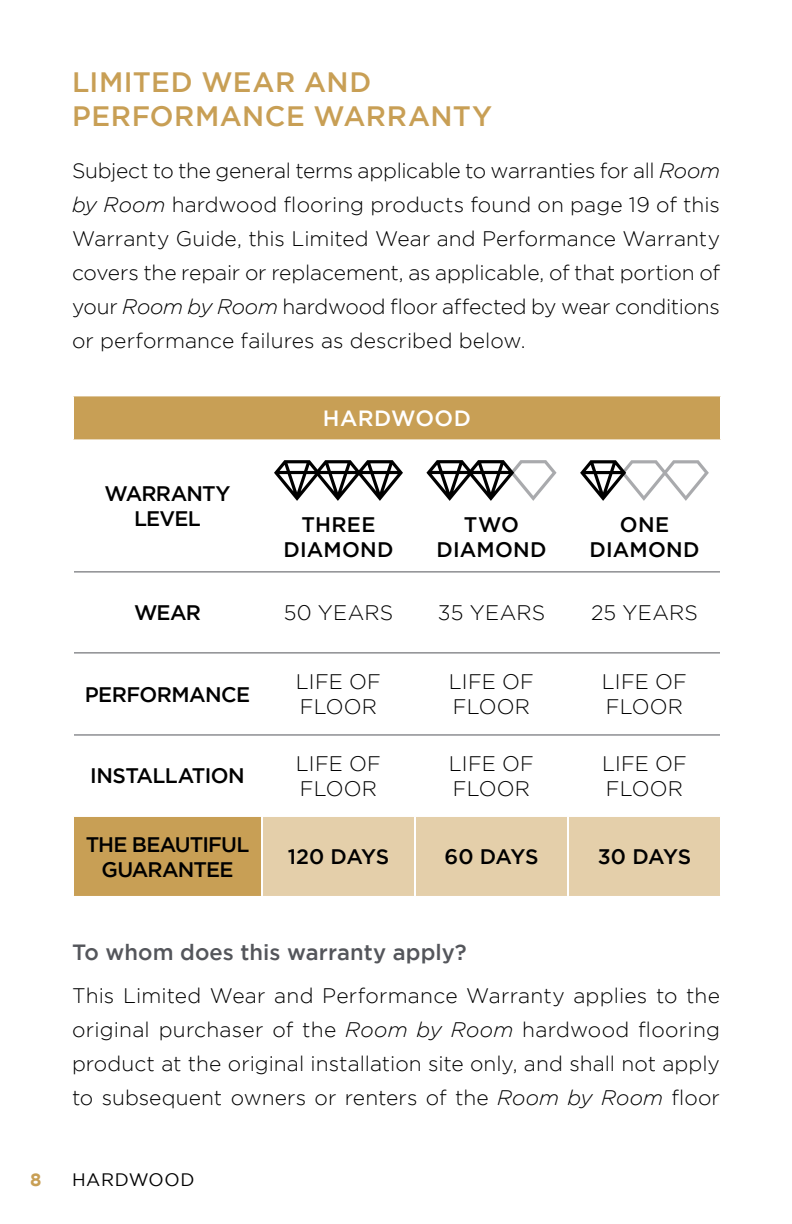
<style>
.page{position:relative;width:792px;height:1224px;background:#fff}
.page>*{position:absolute;margin:0;border:0;box-sizing:border-box;transform-origin:0 0}
.t1{font:500 28px/33.6px "Gotham";letter-spacing:.015em;color:#c89f55}
.t2{font:500 22px "Gotham";color:#54565b}
.t3{font:500 22px "Gotham";letter-spacing:.02em;color:#fff}
.t4{font:300 21px/34px "Gotham";letter-spacing:.005em;color:#000}
.t5{font:500 21px "Gotham";letter-spacing:-.025em;color:#000}
.t6{font:500 21px/25.2px "Gotham";letter-spacing:-.045em;color:#000;text-align:center}
.t7{font:500 21px/25.2px "Gotham";letter-spacing:.015em;color:#000;text-align:center}
.t8{font:500 21px/25.2px "Gotham";letter-spacing:.01em;color:#000;text-align:center}
.t9{font:18px "Gotham";color:#000}
.t10{font:700 18px "Gotham";color:#c89f55}
.s1{font-style:italic}
</style>
<div class="page">
<div style="left:74px;top:396px;width:646px;height:500px;background:#c89f55"></div>
<svg style="left:74px;top:441px;width:646px;height:374px"></svg>
<div style="left:263px;top:817px;width:457px;height:79px;background:#e4cfaa"></div>
<hr style="left:261px;top:441px;width:2px;height:68px;background:#fff">
<hr style="left:414px;top:441px;width:2px;height:68px;background:#fff">
<hr style="left:567px;top:441px;width:2px;height:68px;background:#fff">
<hr style="left:261px;top:509px;width:2px;height:62px;background:#fff">
<hr style="left:414px;top:509px;width:2px;height:62px;background:#fff">
<hr style="left:567px;top:509px;width:2px;height:62px;background:#fff">
<hr style="left:261px;top:572px;width:2px;height:80px;background:#fff">
<hr style="left:414px;top:572px;width:2px;height:80px;background:#fff">
<hr style="left:567px;top:572px;width:2px;height:80px;background:#fff">
<hr style="left:261px;top:653px;width:2px;height:81px;background:#fff">
<hr style="left:414px;top:653px;width:2px;height:81px;background:#fff">
<hr style="left:567px;top:653px;width:2px;height:81px;background:#fff">
<hr style="left:261px;top:735px;width:2px;height:80px;background:#fff">
<hr style="left:414px;top:735px;width:2px;height:80px;background:#fff">
<hr style="left:567px;top:735px;width:2px;height:80px;background:#fff">
<hr style="left:72px;top:815px;width:190px;height:2px;background:#fff">
<hr style="left:262px;top:815px;width:153px;height:2px;background:#fff">
<hr style="left:261px;top:817px;width:2px;height:79px;background:#fff">
<hr style="left:415px;top:815px;width:153px;height:2px;background:#fff">
<hr style="left:414px;top:817px;width:2px;height:79px;background:#fff">
<hr style="left:568px;top:815px;width:154px;height:2px;background:#fff">
<hr style="left:567px;top:817px;width:2px;height:79px;background:#fff">
<hr style="left:72px;top:439px;width:190px;height:2px;background:#fff">
<hr style="left:262px;top:439px;width:153px;height:2px;background:#fff">
<hr style="left:415px;top:439px;width:153px;height:2px;background:#fff">
<hr style="left:568px;top:439px;width:154px;height:2px;background:#fff">
<hr style="left:74px;top:652px;width:188px;height:1px;background:#54565b">
<hr style="left:262px;top:652px;width:153px;height:1px;background:#54565b">
<hr style="left:415px;top:652px;width:153px;height:1px;background:#54565b">
<hr style="left:568px;top:652px;width:152px;height:1px;background:#54565b">
<hr style="left:74px;top:734px;width:188px;height:1px;background:#54565b">
<hr style="left:262px;top:734px;width:153px;height:1px;background:#54565b">
<hr style="left:415px;top:734px;width:153px;height:1px;background:#54565b">
<hr style="left:568px;top:734px;width:152px;height:1px;background:#54565b">
<hr style="left:74px;top:571px;width:188px;height:1px;background:#54565b">
<hr style="left:262px;top:571px;width:153px;height:1px;background:#54565b">
<hr style="left:415px;top:571px;width:153px;height:1px;background:#54565b">
<hr style="left:568px;top:571px;width:152px;height:1px;background:#54565b">
<svg style="left:274px;top:460px;width:129px;height:41px"></svg>
<svg style="left:426px;top:460px;width:131px;height:41px"></svg>
<svg style="left:580px;top:460px;width:129px;height:41px"></svg>
<h1 class="t1" style="left:72px;top:65px;width:422px">LIMITED WEAR AND<br>PERFORMANCE WARRANTY</h1>
<p class="t4" style="left:72px;top:153px;width:650px;text-align:justify">Subject to the general terms applicable to warranties for all <span class="s1">Room by Room</span> hardwood flooring products found on page 19 of this Warranty Guide, this Limited Wear and Performance Warranty covers the repair or replacement, as applicable, of that portion of your <span class="s1">Room by Room</span> hardwood floor affected by wear conditions or performance failures as described below.</p>
<p class="t6" style="left:105px;top:481px;width:127px">WARRANTY<br>LEVEL</p>
<p class="t3" style="left:323px;top:406px;width:150px">HARDWOOD</p>
<p class="t7" style="left:283px;top:512px;width:112px">THREE<br>DIAMOND</p>
<p class="t8" style="left:436px;top:512px;width:112px">TWO<br>DIAMOND</p>
<p class="t7" style="left:589px;top:512px;width:112px">ONE<br>DIAMOND</p>
<p class="t5" style="left:134px;top:601px;width:68px">WEAR</p>
<p class="t4" style="left:284px;top:595px;width:111px">50 YEARS</p>
<p class="t4" style="left:438px;top:595px;width:109px">35 YEARS</p>
<p class="t4" style="left:591px;top:595px;width:108px">25 YEARS</p>
<p class="t5" style="left:85px;top:682px;width:167px">PERFORMANCE</p>
<p class="t5" style="left:90px;top:764px;width:156px">INSTALLATION</p>
<p class="t6" style="left:86px;top:831px;width:165px">THE BEAUTIFUL<br>GUARANTEE</p>
<p class="t4" style="left:296px;top:669px;width:87px;line-height:25.2px">LIFE OF<br>FLOOR</p>
<p class="t4" style="left:449px;top:669px;width:87px;line-height:25.2px">LIFE OF<br>FLOOR</p>
<p class="t4" style="left:602px;top:669px;width:87px;line-height:25.2px">LIFE OF<br>FLOOR</p>
<p class="t4" style="left:296px;top:750px;width:87px;line-height:25.2px">LIFE OF<br>FLOOR</p>
<p class="t4" style="left:449px;top:750px;width:87px;line-height:25.2px">LIFE OF<br>FLOOR</p>
<p class="t4" style="left:602px;top:750px;width:87px;line-height:25.2px">LIFE OF<br>FLOOR</p>
<p class="t5" style="left:288px;top:845px;width:103px">120 DAYS</p>
<p class="t5" style="left:444px;top:845px;width:96px">60 DAYS</p>
<p class="t5" style="left:598px;top:845px;width:95px">30 DAYS</p>
<p class="t2" style="left:72px;top:940px;width:396px">To whom does this warranty apply?</p>
<p class="t4" style="left:72px;top:978px;width:650px;text-align:justify">This Limited Wear and Performance Warranty applies to the original purchaser of the <span class="s1">Room by Room</span> hardwood flooring product at the original installation site only, and shall not apply to subsequent owners or renters of the <span class="s1">Room by Room</span> floor</p>
<p class="t10" style="left:30px;top:1169px;width:13px">8</p>
<p class="t9" style="left:72px;top:1169px;width:31px">HARDWOOD</p>
</div>
